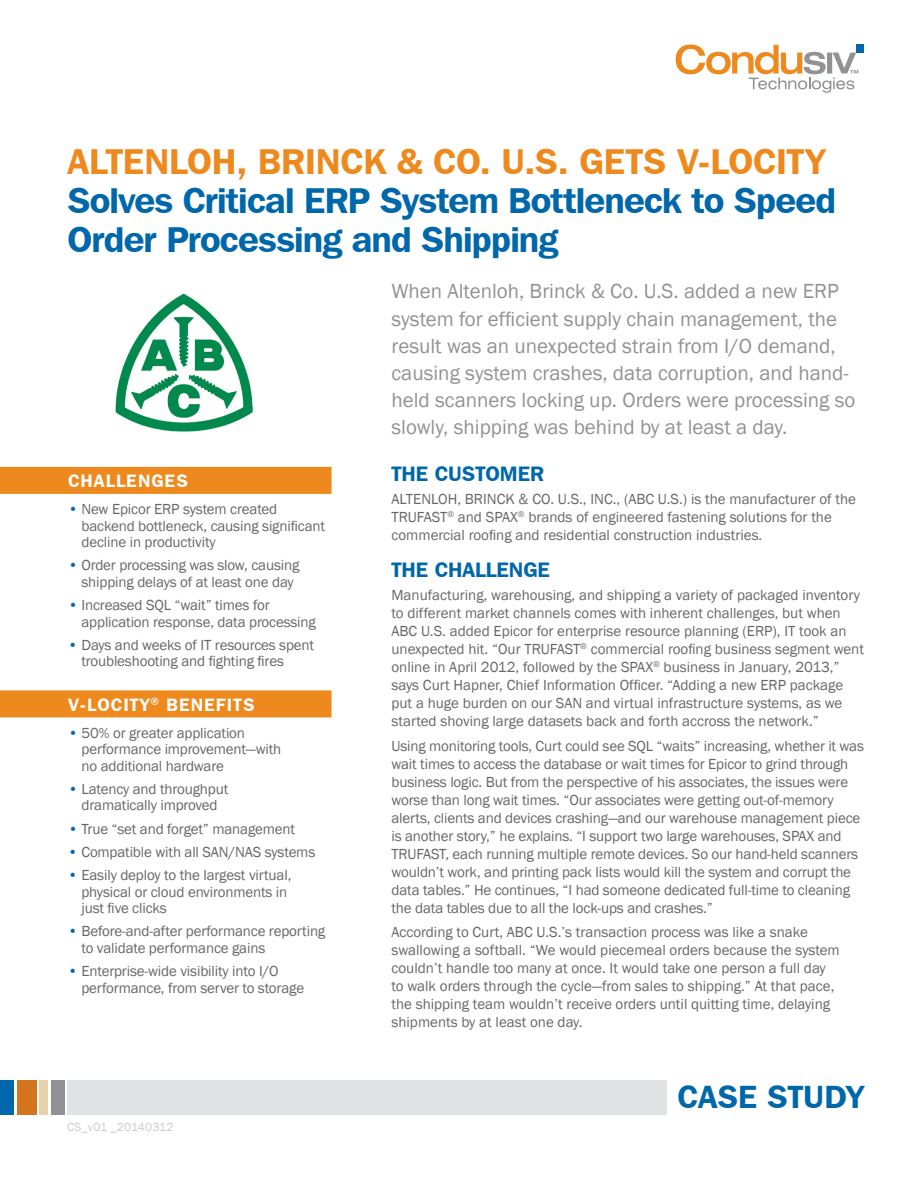
<style>
.page{position:relative;width:918px;height:1188px;background:#fff}
.page>*{position:absolute;margin:0;border:0;box-sizing:border-box;transform-origin:0 0}
.t1{font:600 36px/39px "Franklin Gothic IT Cby BT";letter-spacing:-.025em;color:#0067aa}
.t2{font:600 36px "Franklin Gothic IT Cby BT";color:#ed891d}
.t3{font:600 32.25px "Franklin Gothic IT Cby BT";color:#0067aa}
.t4{font:21px/27px "Franklin Gothic";color:#919295}
.t5{font:600 21px "Franklin Gothic IT Cby BT";color:#0067aa}
.t6{font:600 18px "Franklin Gothic IT Cby BT";letter-spacing:.06em;color:#fff}
.t7{font:15px/18px "Franklin Gothic";letter-spacing:-.01em;color:#656666}
.t8{font:12px "Franklin Gothic";letter-spacing:.02em;color:#c9cacc}
.s1{color:#0067aa}
</style>
<div class="page">
<div style="left:0;top:1080px;width:14px;height:34px;background:#0067aa"></div>
<div style="left:17px;top:1080px;width:19px;height:34px;background:#d4751e"></div>
<div style="left:39px;top:1080px;width:9px;height:34px;background:#e7d2ac"></div>
<div style="left:51px;top:1080px;width:13px;height:34px;background:#919295"></div>
<div style="left:67px;top:1080px;width:599px;height:34px;background:#e1e2e4"></div>
<div style="left:0;top:467px;width:332px;height:27px;background:#ed891d"></div>
<div style="left:0;top:690px;width:332px;height:27px;background:#ed891d"></div>
<div style="left:856px;top:44px;width:8px;height:9px;background:#0067aa"></div>
<svg style="left:676px;top:45px;width:183px;height:48px"></svg>
<img style="left:116px;top:294px;width:136px;height:137px">
<h1 class="t2" style="left:68px;top:139px;width:759px">ALTENLOH, BRINCK &amp; CO. U.S. GETS V-LOCITY</h1>
<h1 class="t1" style="left:68px;top:180px;width:770px">Solves Critical ERP System Bottleneck to Speed<br>Order Processing and Shipping</h1>
<p class="t4" style="left:392px;top:278px;width:466px">When Altenloh, Brinck &amp; Co. U.S. added a new ERP system for efficient supply chain management, the result was an unexpected strain from I/O demand, causing system crashes, data corruption, and hand&shy;held scanners locking up. Orders were processing so slowly, shipping was behind by at least a day.</p>
<p class="t6" style="left:68px;top:470px;width:121px">CHALLENGES</p>
<p class="t7" style="left:82px;top:501px;width:245px;line-height:16.5px;text-indent:-13px"><span class="s1">•</span> New Epicor ERP system created backend bottleneck, causing significant decline in productivity</p>
<p class="t7" style="left:68px;top:557px;width:233px;line-height:16.5px;text-align:center"><span class="s1">•</span> Order processing was slow, causing shipping delays of at least one day</p>
<p class="t7" style="left:81px;top:597px;width:236px;line-height:16.5px;text-indent:-13px"><span class="s1">•</span> Increased SQL “wait” times for application response, data processing</p>
<p class="t7" style="left:81px;top:637px;width:234px;line-height:16.5px;text-indent:-13px"><span class="s1">•</span> Days and weeks of IT resources spent troubleshooting and fighting fires</p>
<p class="t6" style="left:68px;top:693px;width:188px">V-LOCITY<sup>®</sup> BENEFITS</p>
<p class="t7" style="left:82px;top:725px;width:201px;line-height:16.5px;text-indent:-13px"><span class="s1">•</span> 50% or greater application performance improvement—with no additional hardware</p>
<p class="t7" style="left:68px;top:781px;width:162px;line-height:16.5px;text-align:center"><span class="s1">•</span> Latency and throughput dramatically improved</p>
<p class="t7" style="left:68px;top:820px;width:229px"><span class="s1">•</span> True “set and forget” management</p>
<p class="t7" style="left:68px;top:843px;width:249px"><span class="s1">•</span> Compatible with all SAN/NAS systems</p>
<p class="t7" style="left:81px;top:867px;width:212px;line-height:16.5px;text-indent:-13px"><span class="s1">•</span> Easily deploy to the largest virtual, physical or cloud environments in just five clicks</p>
<p class="t7" style="left:81px;top:923px;width:245px;line-height:16.5px;text-indent:-13px"><span class="s1">•</span> Before-and-after performance reporting to validate performance gains</p>
<p class="t7" style="left:81px;top:963px;width:224px;line-height:16.5px;text-indent:-13px"><span class="s1">•</span> Enterprise-wide visibility into I/O performance, from server to storage</p>
<p class="t8" style="left:67px;top:1120px;width:108px">CS_v01 _20140312</p>
<h3 class="t5" style="left:392px;top:461px;width:154px">THE CUSTOMER</h3>
<p class="t7" style="left:391px;top:490px;width:466px">ALTENLOH, BRINCK &amp; CO. U.S., INC., (ABC U.S.) is the manufacturer of the<br>TRUFAST<sup>®</sup> and SPAX<sup>®</sup> brands of engineered fastening solutions for the commercial roofing and residential construction industries.</p>
<h3 class="t5" style="left:392px;top:557px;width:160px">THE CHALLENGE</h3>
<p class="t7" style="left:392px;top:586px;width:474px">Manufacturing, warehousing, and shipping a variety of packaged inventory to different market channels comes with inherent challenges, but when ABC U.S. added Epicor for enterprise resource planning (ERP), IT took an unexpected hit. “Our TRUFAST<sup>®</sup> commercial roofing business segment went online in April 2012, followed by the SPAX<sup>®</sup> business in January, 2013,” says Curt Hapner, Chief Information Officer. “Adding a new ERP package put a huge burden on our SAN and virtual infrastructure systems, as we started shoving large datasets back and forth accross the network.”</p>
<p class="t7" style="left:392px;top:737px;width:474px">Using monitoring tools, Curt could see SQL “waits” increasing, whether it was wait times to access the database or wait times for Epicor to grind through business logic. But from the perspective of his associates, the issues were worse than long wait times. “Our associates were getting out-of-memory alerts, clients and devices crashing—and our warehouse management piece is another story,” he explains. “I support two large warehouses, SPAX and TRUFAST, each running multiple remote devices. So our hand-held scanners wouldn’t work, and printing pack lists would kill the system and corrupt the data tables.” He continues, “I had someone dedicated full-time to cleaning the data tables due to all the lock-ups and crashes.”</p>
<p class="t7" style="left:392px;top:924px;width:450px">According to Curt, ABC U.S.’s transaction process was like a snake swallowing a softball. “We would piecemeal orders because the system couldn’t handle too many at once. It would take one person a full day to walk orders through the cycle—from sales to shipping.” At that pace, the shipping team wouldn’t receive orders until quitting time, delaying shipments by at least one day.</p>
<h2 class="t3" style="left:678px;top:1077px;width:188px">CASE STUDY</h2>
</div>
